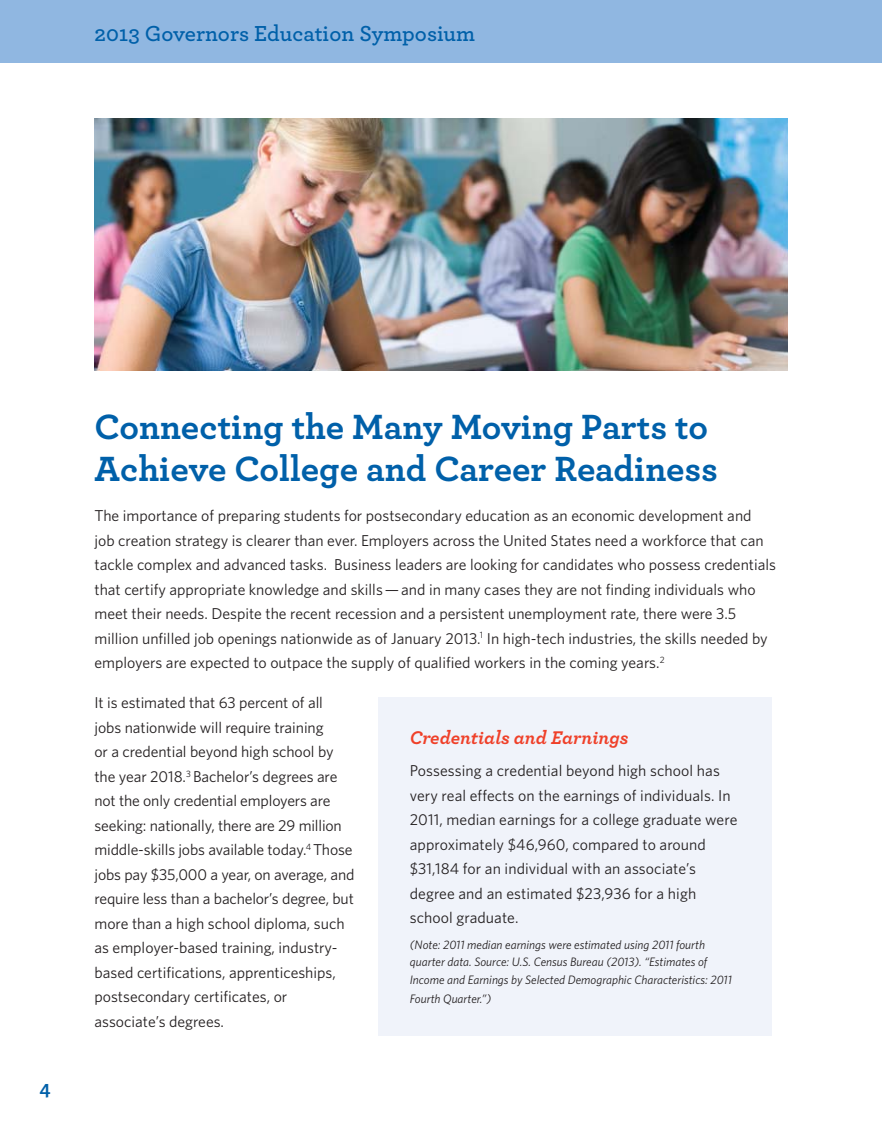
<style>
.page{position:relative;width:882px;height:1134px;background:#fff}
.page>*{position:absolute;margin:0;border:0;box-sizing:border-box;transform-origin:0 0}
.t1{font:700 36.75px/42px "Archer";color:#0060a9}
.t2{font:600 22.75px "Archer";color:#0060a9}
.t3{font:italic 700 19.25px "Archer";color:#ef4029}
.t4{font:19.25px "Whitney HTF Semi Bold SC";color:#0060a9}
.t5{font:15.75px/24.5px "Whitney HTF";color:#231f20}
.t6{font:italic 12.25px/17.5px "Whitney HTF";color:#231f20}
</style>
<div class="page">
<div style="left:0;top:0;width:882px;height:63px;background:#90b7e1"></div>
<div style="left:378px;top:697px;width:393px;height:339px;background:#f0f3fa"></div>
<img style="left:94px;top:118px;width:694px;height:252px">
<h2 class="t2" style="left:94px;top:24px;width:382px">2013 Governors Education Symposium</h2>
<p class="t4" style="left:39px;top:1076px;width:13px">4</p>
<h1 class="t1" style="left:94px;top:409px;width:625px">Connecting the Many Moving Parts to<br>Achieve College and Career Readiness</h1>
<p class="t5" style="left:94px;top:505px;width:683px">The importance of preparing students for postsecondary education as an economic development and<br>job creation strategy is clearer than ever. Employers across the United States need a workforce that can tackle complex and advanced tasks. Business leaders are looking for candidates who possess credentials that certify appropriate knowledge and skills — and in many cases they are not finding individuals who meet their needs. Despite the recent recession and a persistent unemployment rate, there were 3.5 million unfilled job openings nationwide as of January 2013.<sup>1</sup> In high-tech industries, the skills needed by employers are expected to outpace the supply of qualified workers in the coming years.<sup>2</sup></p>
<p class="t5" style="left:94px;top:692px;width:261px">It is estimated that 63 percent of all<br>jobs nationwide will require training<br>or a credential beyond high school by the year 2018.<sup>3</sup> Bachelor’s degrees are not the only credential employers are seeking: nationally, there are 29 million middle-skills jobs available today.<sup>4</sup> Those jobs pay $35,000 a year, on average, and require less than a bachelor’s degree, but more than a high school diploma, such as employer-based training, industry&shy;based certifications, apprenticeships, postsecondary certificates, or associate’s degrees.</p>
<p class="t3" style="left:410px;top:730px;width:220px">Credentials and Earnings</p>
<p class="t5" style="left:410px;top:760px;width:329px">Possessing a credential beyond high school has very real effects on the earnings of individuals. In 2011, median earnings for a college graduate were approximately $46,960, compared to around $31,184 for an individual with an associate’s degree and an estimated $23,936 for a high school graduate.</p>
<p class="t6" style="left:410px;top:937px;width:324px">(Note: 2011 median earnings were estimated using 2011 fourth quarter data. Source: U.S. Census Bureau (2013). “Estimates of<br>Income and Earnings by Selected Demographic Characteristics: 2011</p>
<p class="t6" style="left:410px;top:991px;width:83px">Fourth Quarter.”)</p>
</div>
